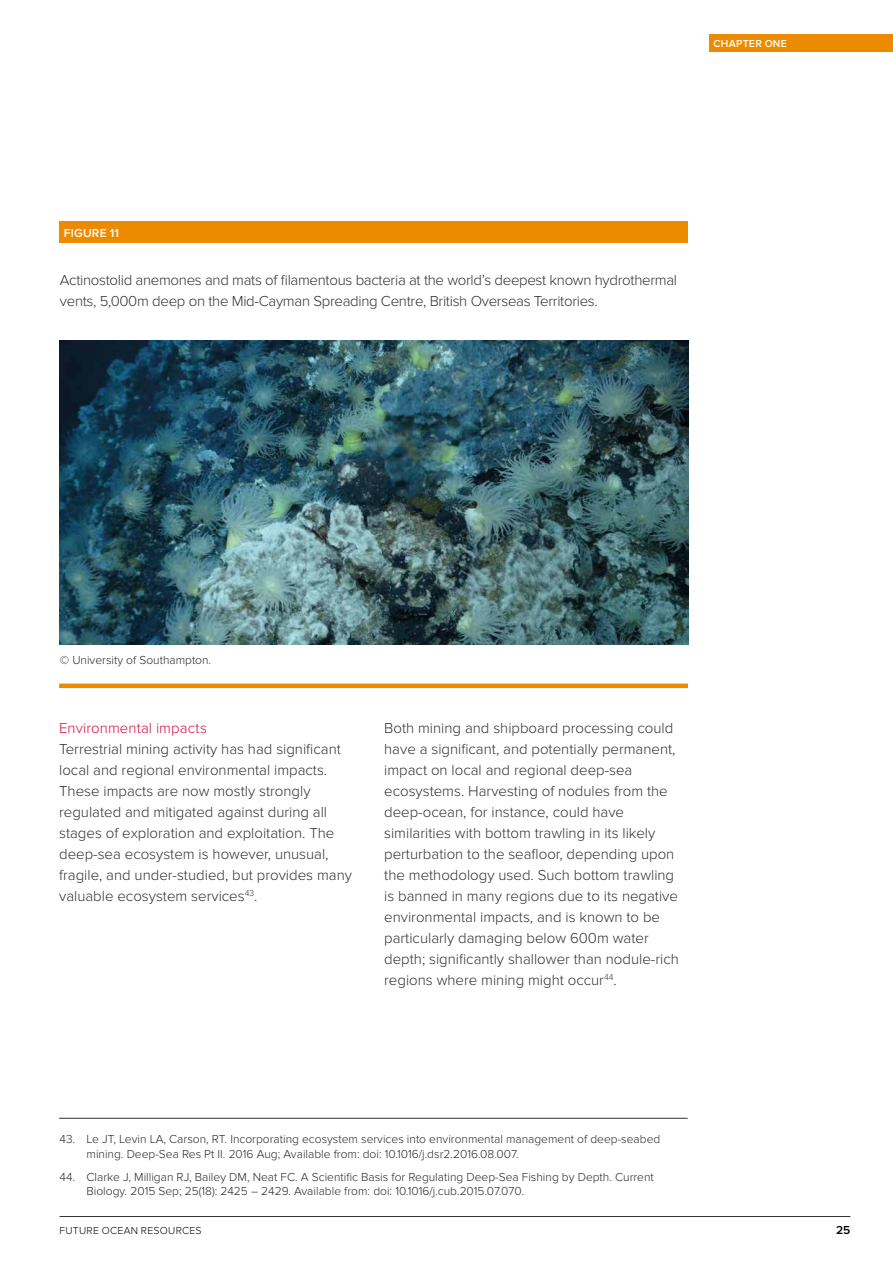
<style>
.page{position:relative;width:893px;height:1263px;background:#fff}
.page>*{position:absolute;margin:0;border:0;box-sizing:border-box;transform-origin:0 0}
.t1{font:300 15px/21px "Proxima Nova";color:#333132}
.t2{font:300 15px/21px "Proxima Nova";letter-spacing:-.02em;color:#333132}
.t3{font:300 15px "Proxima Nova";letter-spacing:.005em;color:#d31245}
.t4{font:300 12px/14.4px "Proxima Nova";color:#282827}
.t5{font:600 12px "Proxima Nova";letter-spacing:.02em;color:#fff}
.t6{font:600 12px "Proxima Nova";color:#000}
.t7{font:300 10.5px "Proxima Nova";letter-spacing:.025em;color:#000}
.t8{font:600 10.5px "Proxima Nova";letter-spacing:.025em;color:#fff}
</style>
<div class="page">
<hr style="left:60px;top:1216px;width:790px;height:1px;background:#333132">
<div style="left:709px;top:34px;width:184px;height:17px;background:#ed8b00"></div>
<div style="left:60px;top:221px;width:628px;height:21px;background:#ed8b00"></div>
<img style="left:59px;top:341px;width:629px;height:303px">
<div style="left:59px;top:683px;width:629px;height:5px;background:#ed8b00"></div>
<hr style="left:59px;top:1118px;width:629px;height:1px;background:#333132">
<p class="t8" style="left:713px;top:37px;width:75px">CHAPTER ONE</p>
<p class="t5" style="left:64px;top:226px;width:57px">FIGURE 11</p>
<p class="t2" style="left:60px;top:269px;width:619px">Actinostolid anemones and mats of filamentous bacteria at the world’s deepest known hydrothermal vents, 5,000m deep on the Mid-Cayman Spreading Centre, British Overseas Territories.</p>
<p class="t4" style="left:60px;top:653px;width:153px">© University of Southampton.</p>
<p class="t3" style="left:59px;top:719px;width:149px">Environmental impacts</p>
<p class="t1" style="left:59px;top:739px;width:294px">Terrestrial mining activity has had significant local and regional environmental impacts.<br>These impacts are now mostly strongly regulated and mitigated against during all stages of exploration and exploitation. The deep-sea ecosystem is however, unusual, fragile, and under-studied, but provides many valuable ecosystem services<sup>43</sup>.</p>
<p class="t1" style="left:384px;top:718px;width:296px">Both mining and shipboard processing could have a significant, and potentially permanent, impact on local and regional deep-sea ecosystems. Harvesting of nodules from the deep-ocean, for instance, could have similarities with bottom trawling in its likely perturbation to the seafloor, depending upon the methodology used. Such bottom trawling is banned in many regions due to its negative environmental impacts, and is known to be particularly damaging below 600m water depth; significantly shallower than nodule-rich regions where mining might occur<sup>44</sup>.</p>
<p class="t4" style="left:87px;top:1132px;width:575px;text-indent:-27px">43. Le JT, Levin LA, Carson, RT. Incorporating ecosystem services into environmental management of deep-seabed mining. Deep-Sea Res Pt II. 2016 Aug; Available from: doi: 10.1016/j.dsr2.2016.08.007.</p>
<p class="t4" style="left:87px;top:1169px;width:569px;text-indent:-27px">44. Clarke J, Milligan RJ, Bailey DM, Neat FC. A Scientific Basis for Regulating Deep-Sea Fishing by Depth. Current<br>Biology. 2015 Sep; 25(18): 2425 – 2429. Available from: doi: 10.1016/j.cub.2015.07.070.</p>
<p class="t7" style="left:60px;top:1224px;width:144px">FUTURE OCEAN RESOURCES</p>
<p class="t6" style="left:836px;top:1223px;width:16px">25</p>
</div>
